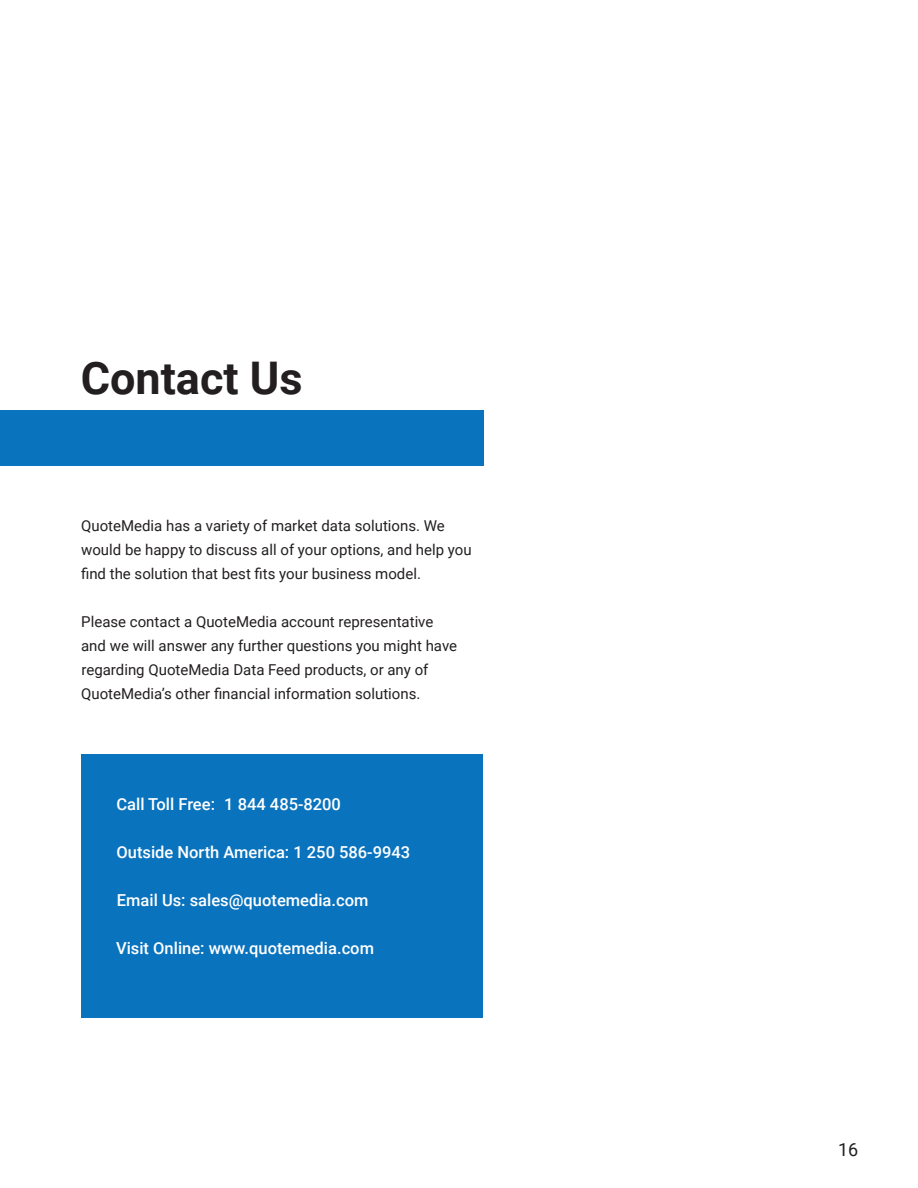
<style>
.page{position:relative;width:918px;height:1188px;background:#fff}
.page>*{position:absolute;margin:0;border:0;box-sizing:border-box;transform-origin:0 0}
.t1{font:700 45px "Roboto";color:#231f20}
.t2{font:18px "Roboto";color:#231f20}
.t3{font:500 16.5px "Roboto";color:#fff}
.t4{font:15px/24px "Roboto";color:#231f20}
</style>
<div class="page">
<div style="left:81px;top:755px;width:401px;height:263px;background:#0a73be"></div>
<div style="left:0;top:410px;width:483px;height:55px;background:#0a73be"></div>
<h1 class="t1" style="left:81px;top:346px;width:223px">Contact Us</h1>
<p class="t4" style="left:81px;top:513px;width:392px">QuoteMedia has a variety of market data solutions. We would be happy to discuss all of your options, and help you find the solution that best fits your business model.</p>
<p class="t4" style="left:81px;top:609px;width:378px">Please contact a QuoteMedia account representative and we will answer any further questions you might have regarding QuoteMedia Data Feed products, or any of QuoteMedia’s other financial information solutions.</p>
<p class="t3" style="left:116px;top:792px;width:226px">Call Toll Free: 1 844 485-8200</p>
<p class="t3" style="left:116px;top:840px;width:295px">Outside North America: 1 250 586-9943</p>
<p class="t3" style="left:117px;top:888px;width:253px">Email Us: sales@quotemedia.com</p>
<p class="t3" style="left:116px;top:936px;width:260px">Visit Online: www.quotemedia.com</p>
<p class="t2" style="left:838px;top:1137px;width:22px">16</p>
</div>
